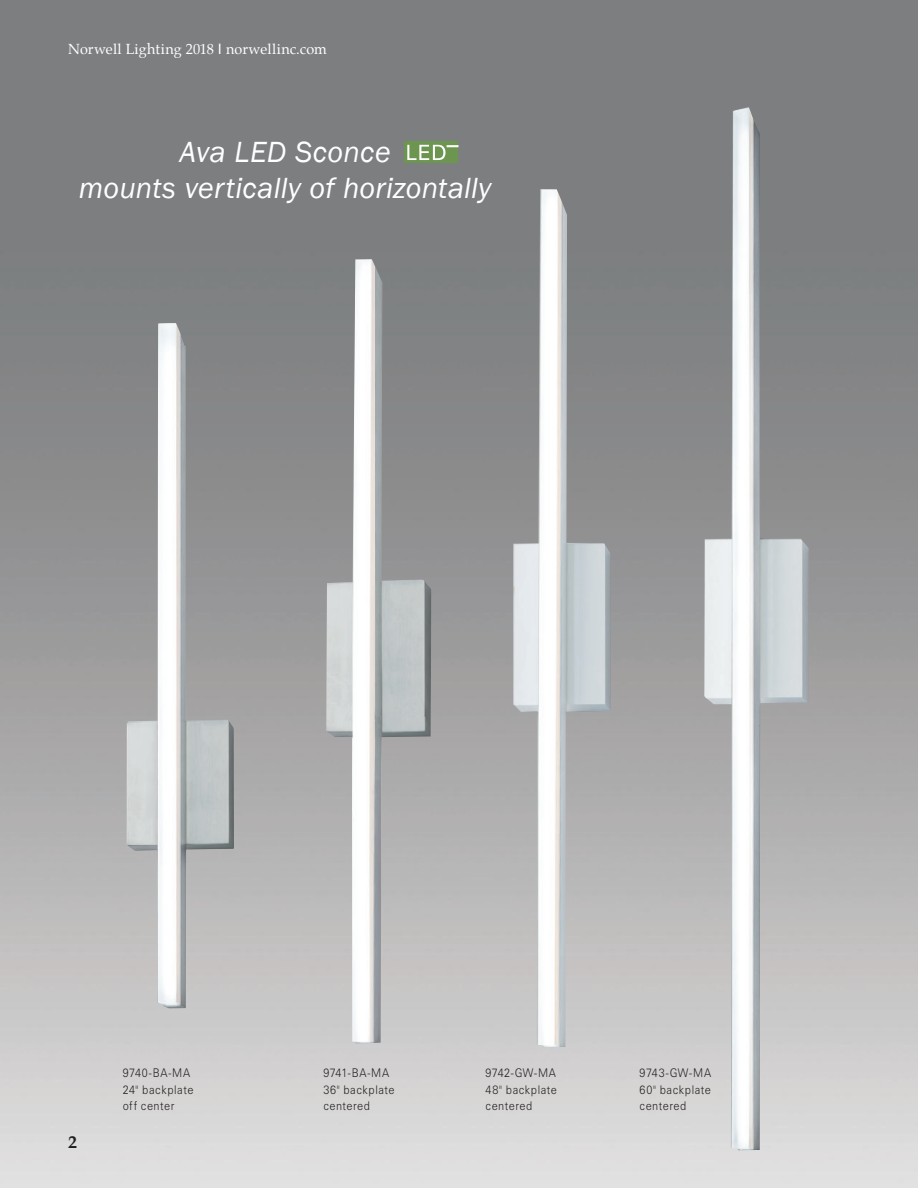
<style>
.page{position:relative;width:918px;height:1188px;background:#fff}
.page>*{position:absolute;margin:0;border:0;box-sizing:border-box;transform-origin:0 0}
.Product_name{font:italic 30px/36px "Franklin Gothic";letter-spacing:.01em;color:#fff;text-align:center}
.folios{font:700 18px "Palatino";color:#231f20}
.t1{font:14.4px "Palatino";letter-spacing:.005em;color:#fff}
.ProductNameNumber_ta{font:300 12px/16.5px "Zurich BT";letter-spacing:.05em;color:#231f20;text-align:justify;scale:.9 1}
.s1{font-family:"Arial"}
</style>
<div class="page">
<img style="left:0;top:0;width:918px;height:1188px">
<div style="left:405px;top:141px;width:53px;height:22px;background:#6c954f"></div>
<svg style="left:407px;top:145px;width:52px;height:15px"></svg>
<img style="left:703px;top:107px;width:106px;height:1043px">
<img style="left:513px;top:189px;width:98px;height:858px">
<img style="left:126px;top:323px;width:108px;height:685px">
<img style="left:326px;top:259px;width:105px;height:785px">
<p class="t1" style="left:68px;top:37px;width:260px">Norwell Lighting 2018 <span class="s1">I</span> norwellinc.com</p>
<p class="Product_name" style="left:79px;top:135px;width:414px">Ava LED Sconce<br>mounts vertically of horizontally</p>
<p class="folios" style="left:68px;top:1127px;width:10px">2</p>
<p class="ProductNameNumber_ta" style="left:123px;top:1065px;width:80px;text-align:left">9740-BA-MA<br>24" backplate off center</p>
<p class="ProductNameNumber_ta" style="left:323px;top:1065px;width:81px;text-align:left">9741-BA-MA<br>36" backplate centered</p>
<p class="ProductNameNumber_ta" style="left:486px;top:1065px;width:81px">9742-GW-MA 48" backplate centered</p>
<p class="ProductNameNumber_ta" style="left:640px;top:1065px;width:81px">9743-GW-MA 60" backplate centered</p>
</div>
